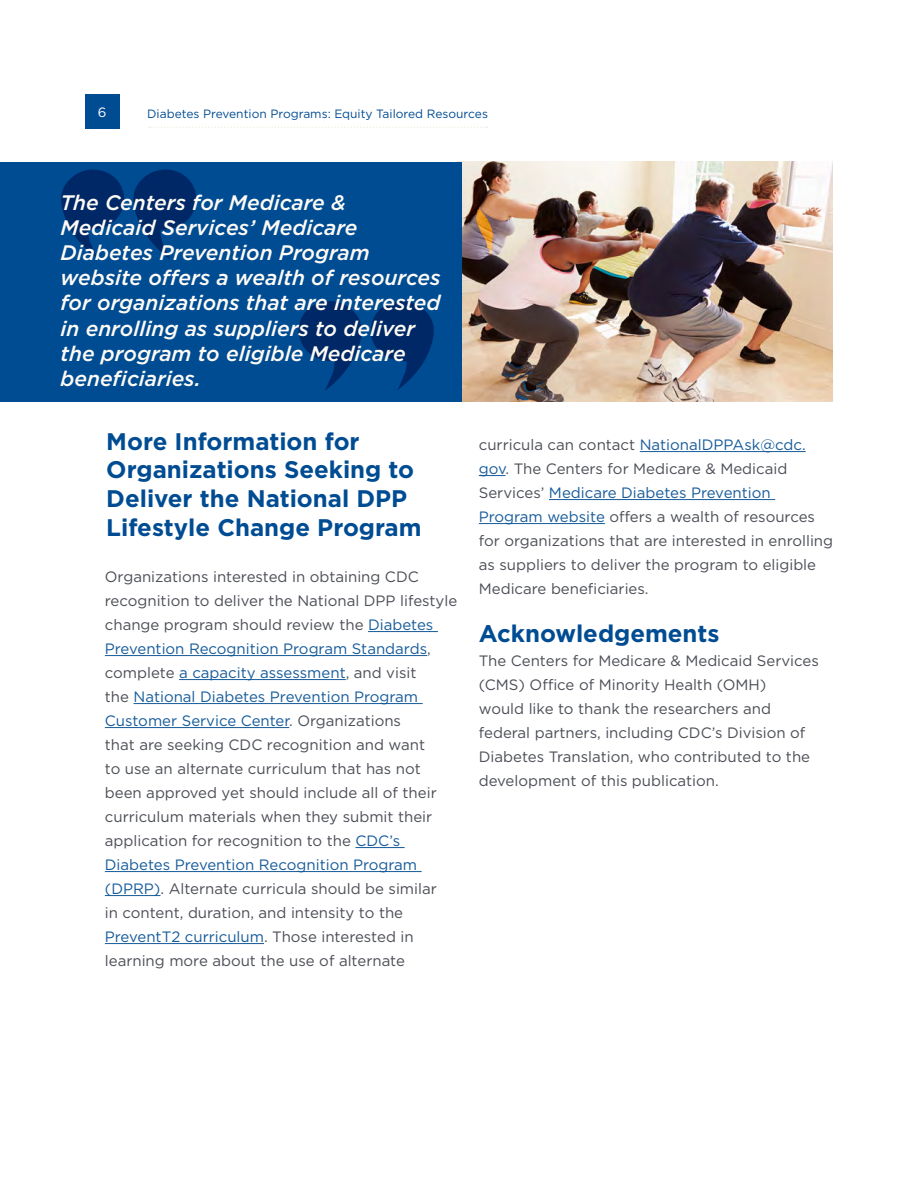
<style>
.page{position:relative;width:918px;height:1188px;background:#fff}
.page>*{position:absolute;margin:0;border:0;box-sizing:border-box;transform-origin:0 0}
.t1{font:700 24px/28.8px "Gotham";color:#004c93}
.t2{font:italic 500 21px/25.2px "Gotham";color:#fefbf5}
.t3{font:15px/24px "Gotham";color:#4b4e56}
.t4{font:13.5px "Gotham";color:#fff}
.t5{font:12px "Gotham";color:#004c93}
.s1{color:#165b9a}
</style>
<div class="page">
<img style="left:461px;top:162px;width:372px;height:240px">
<hr style="left:368px;top:631px;width:70px;height:1px;background:#165b9a">
<hr style="left:105px;top:655px;width:322px;height:1px;background:#165b9a">
<hr style="left:179px;top:679px;width:167px;height:1px;background:#165b9a">
<hr style="left:134px;top:703px;width:289px;height:1px;background:#165b9a">
<hr style="left:105px;top:727px;width:184px;height:1px;background:#165b9a">
<hr style="left:356px;top:847px;width:49px;height:1px;background:#165b9a">
<hr style="left:105px;top:871px;width:317px;height:1px;background:#165b9a">
<hr style="left:105px;top:895px;width:55px;height:1px;background:#165b9a">
<hr style="left:105px;top:943px;width:159px;height:1px;background:#165b9a">
<hr style="left:640px;top:451px;width:166px;height:1px;background:#165b9a">
<svg style="left:479px;top:475px;width:27px;height:1px"></svg>
<hr style="left:549px;top:499px;width:226px;height:1px;background:#165b9a">
<hr style="left:479px;top:523px;width:126px;height:1px;background:#165b9a">
<div style="left:0;top:162px;width:461px;height:240px;background:#004c93"></div>
<svg style="left:61px;top:169px;width:136px;height:90px"></svg>
<svg style="left:370px;top:301px;width:64px;height:89px"></svg>
<svg style="left:298px;top:301px;width:64px;height:89px"></svg>
<div style="left:85px;top:95px;width:34px;height:34px;background:#004c93"></div>
<svg style="left:149px;top:127px;width:338px;height:1px"></svg>
<p class="t4" style="left:98px;top:104px;width:10px">6</p>
<p class="t5" style="left:147px;top:106px;width:342px">Diabetes Prevention Programs: Equity Tailored Resources</p>
<p class="t2" style="left:60px;top:189px;width:382px">The Centers for Medicare &amp;<br>Medicaid Services’ Medicare<br>Diabetes Prevention Program website offers a wealth of resources for organizations that are interested in enrolling as suppliers to deliver the program to eligible Medicare beneficiaries.</p>
<h1 class="t1" style="left:106px;top:427px;width:317px">More Information for<br>Organizations Seeking to<br>Deliver the National DPP<br>Lifestyle Change Program</h1>
<p class="t3" style="left:105px;top:564px;width:354px">Organizations interested in obtaining CDC recognition to deliver the National DPP lifestyle change program should review the <span class="s1">Diabetes Prevention Recognition Program Standards</span>, complete <span class="s1">a capacity assessment</span>, and visit<br>the <span class="s1">National Diabetes Prevention Program Customer Service Center</span>. Organizations<br>that are seeking CDC recognition and want<br>to use an alternate curriculum that has not been approved yet should include all of their curriculum materials when they submit their application for recognition to the <span class="s1">CDC’s Diabetes Prevention Recognition Program (DPRP)</span>. Alternate curricula should be similar<br>in content, duration, and intensity to the <span class="s1">PreventT2 curriculum</span>. Those interested in learning more about the use of alternate</p>
<p class="t3" style="left:479px;top:432px;width:356px">curricula can contact <span class="s1">NationalDPPAsk@cdc. gov</span>. The Centers for Medicare &amp; Medicaid Services’ <span class="s1">Medicare Diabetes Prevention Program website</span> offers a wealth of resources for organizations that are interested in enrolling as suppliers to deliver the program to eligible Medicare beneficiaries.</p>
<h1 class="t1" style="left:479px;top:619px;width:242px">Acknowledgements</h1>
<p class="t3" style="left:479px;top:648px;width:342px">The Centers for Medicare &amp; Medicaid Services (CMS) Office of Minority Health (OMH)<br>would like to thank the researchers and federal partners, including CDC’s Division of Diabetes Translation, who contributed to the development of this publication.</p>
</div>
